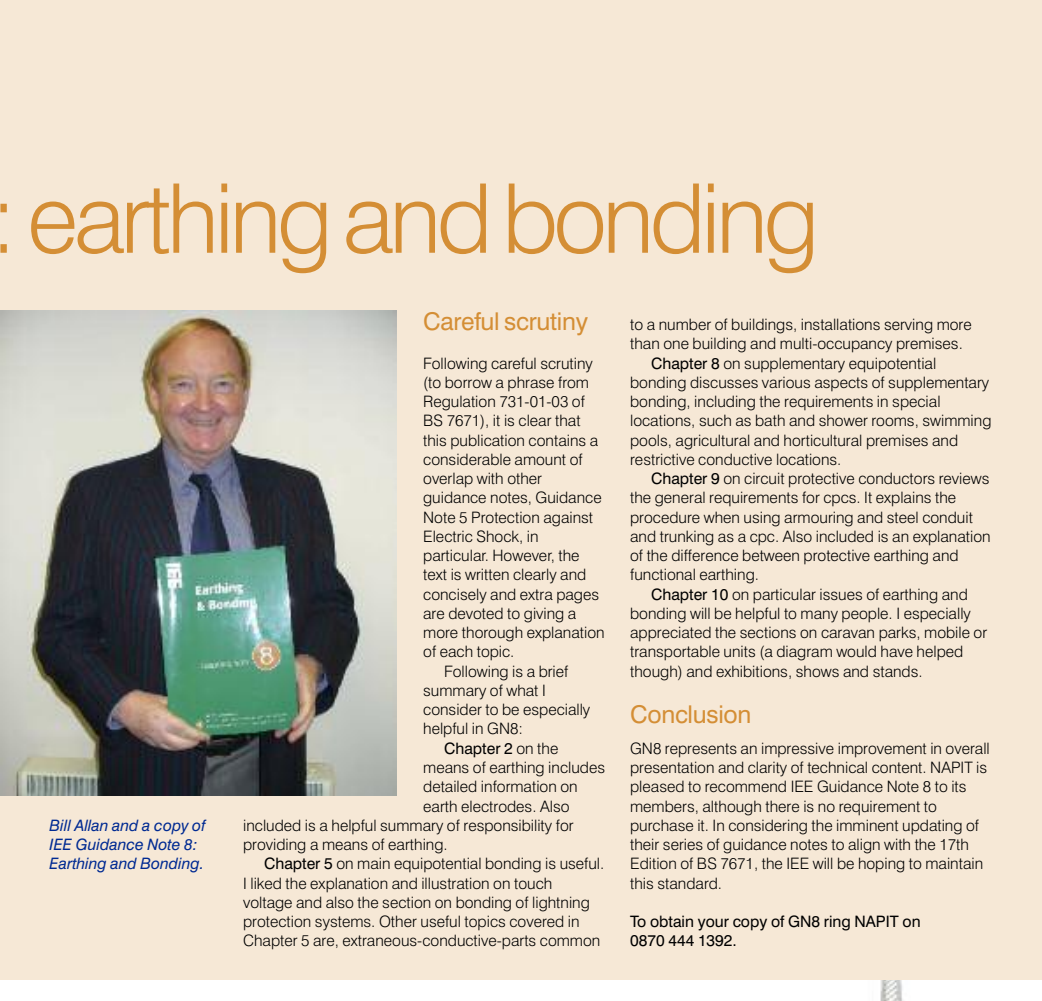
<style>
.page{position:relative;width:1042px;height:1001px;background:#fff}
.page>*{position:absolute;margin:0;border:0;box-sizing:border-box;transform-origin:0 0}
.t1{font:300 96.25px "Swiss 721 BT";letter-spacing:-.05em;color:#d48e35}
.t2{font:24.5px "Swiss 721 BT";letter-spacing:-.01em;color:#d48e35}
.t3{font:300 15.75px/19.2px "Swiss 721 BT";color:#000}
.t4{font:15.75px/19.2px "Swiss 721 BT";color:#000}
.t5{font:italic 15.75px/19.2px "Swiss 721 BT";color:#002a92}
.s1{font-weight:300}
.s2{font-weight:400}
</style>
<div class="page">
<img style="left:799px;top:979px;width:216px;height:22px">
<div style="left:0;top:0;width:1042px;height:979px;background:#f6e8d6"></div>
<img style="left:0;top:310px;width:397px;height:485px">
<h1 class="t1" style="left:-10px;top:183px;width:831px">:earthingandbonding</h1>
<p class="t5" style="left:50px;top:817px;width:157px">Bill Allan and a copy of<br>IEE Guidance Note 8:<br>Earthing and Bonding.</p>
<h2 class="t2" style="left:423px;top:313px;width:166px">Careful scrutiny</h2>
<p class="t3" style="left:423px;top:355px;width:171px">Following careful scrutiny</p>
<p class="t3" style="left:423px;top:374px;width:167px">(to borrow a phrase from</p>
<p class="t3" style="left:423px;top:393px;width:163px">Regulation 731-01-03 of</p>
<p class="t3" style="left:423px;top:413px;width:159px">BS 7671), it is clear that</p>
<p class="t3" style="left:423px;top:432px;width:177px">this publication contains a</p>
<p class="t3" style="left:423px;top:451px;width:161px">considerable amount of</p>
<p class="t3" style="left:423px;top:470px;width:120px">overlap with other</p>
<p class="t3" style="left:423px;top:490px;width:180px">guidance notes, Guidance</p>
<p class="t3" style="left:423px;top:509px;width:171px">Note 5 Protection against</p>
<p class="t3" style="left:423px;top:528px;width:117px">Electric Shock, in</p>
<p class="t3" style="left:423px;top:547px;width:158px">particular. However, the</p>
<p class="t3" style="left:423px;top:567px;width:165px">text is written clearly and</p>
<p class="t3" style="left:423px;top:586px;width:177px">concisely and extra pages</p>
<p class="t3" style="left:423px;top:605px;width:155px">are devoted to giving a</p>
<p class="t3" style="left:423px;top:624px;width:183px">more thorough explanation</p>
<p class="t3" style="left:423px;top:644px;width:93px">of each topic.</p>
<p class="t3" style="left:444px;top:663px;width:126px">Following is a brief</p>
<p class="t3" style="left:423px;top:682px;width:124px">summary of what I</p>
<p class="t3" style="left:423px;top:701px;width:169px">consider to be especially</p>
<p class="t3" style="left:423px;top:721px;width:101px">helpful in GN8:</p>
<p class="t4" style="left:444px;top:740px;width:116px">Chapter 2 <span class="s1">on the</span></p>
<p class="t3" style="left:423px;top:759px;width:183px">means of earthing includes</p>
<p class="t3" style="left:423px;top:778px;width:156px">detailed information on</p>
<p class="t3" style="left:423px;top:798px;width:148px">earth electrodes. Also</p>
<p class="t3" style="left:243px;top:817px;width:332px">included is a helpful summary of responsibility for</p>
<p class="t3" style="left:243px;top:836px;width:206px">providing a means of earthing.</p>
<p class="t3" style="left:264px;top:855px;width:342px"><span class="s2">Chapter 5</span> on main equipotential bonding is useful.</p>
<p class="t3" style="left:243px;top:875px;width:311px">I liked the explanation and illustration on touch</p>
<p class="t3" style="left:243px;top:894px;width:348px">voltage and also the section on bonding of lightning</p>
<p class="t3" style="left:243px;top:913px;width:338px">protection systems. Other useful topics covered in</p>
<p class="t3" style="left:243px;top:932px;width:359px">Chapter 5 are, extraneous-conductive-parts common</p>
<p class="t3" style="left:630px;top:316px;width:343px">to a number of buildings, installations serving more</p>
<p class="t3" style="left:630px;top:336px;width:334px">than one building and multi-occupancy premises.</p>
<p class="t3" style="left:651px;top:355px;width:287px"><span class="s2">Chapter 8</span> on supplementary equipotential</p>
<p class="t3" style="left:630px;top:374px;width:360px">bonding discusses various aspects of supplementary</p>
<p class="t3" style="left:630px;top:393px;width:312px">bonding, including the requirements in special</p>
<p class="t3" style="left:630px;top:413px;width:363px">locations, such as bath and shower rooms, swimming</p>
<p class="t3" style="left:630px;top:432px;width:329px">pools, agricultural and horticultural premises and</p>
<p class="t3" style="left:630px;top:451px;width:213px">restrictive conductive locations.</p>
<p class="t3" style="left:651px;top:470px;width:340px"><span class="s2">Chapter 9</span> on circuit protective conductors reviews</p>
<p class="t3" style="left:630px;top:490px;width:327px">the general requirements for cpcs. It explains the</p>
<p class="t3" style="left:630px;top:509px;width:344px">procedure when using armouring and steel conduit</p>
<p class="t3" style="left:630px;top:528px;width:362px">and trunking as a cpc. Also included is an explanation</p>
<p class="t3" style="left:630px;top:547px;width:330px">of the difference between protective earthing and</p>
<p class="t3" style="left:630px;top:567px;width:130px">functional earthing.</p>
<p class="t3" style="left:651px;top:586px;width:318px"><span class="s2">Chapter 10</span> on particular issues of earthing and</p>
<p class="t3" style="left:630px;top:605px;width:342px">bonding will be helpful to many people. I especially</p>
<p class="t3" style="left:630px;top:624px;width:358px">appreciated the sections on caravan parks, mobile or</p>
<p class="t3" style="left:630px;top:644px;width:335px">transportable units (a diagram would have helped</p>
<p class="t3" style="left:630px;top:663px;width:294px">though) and exhibitions, shows and stands.</p>
<h2 class="t2" style="left:630px;top:705px;width:123px">Conclusion</h2>
<p class="t3" style="left:630px;top:740px;width:361px">GN8 represents an impressive improvement in overall presentation and clarity of technical content. NAPIT is pleased to recommend IEE Guidance Note 8 to its members, although there is no requirement to purchase it. In considering the imminent updating of their series of guidance notes to align with the 17th Edition of BS 7671, the IEE will be hoping to maintain this standard.</p>
<p class="t4" style="left:630px;top:913px;width:292px">To obtain your copy of GN8 ring NAPIT on<br>0870 444 1392.</p>
</div>
